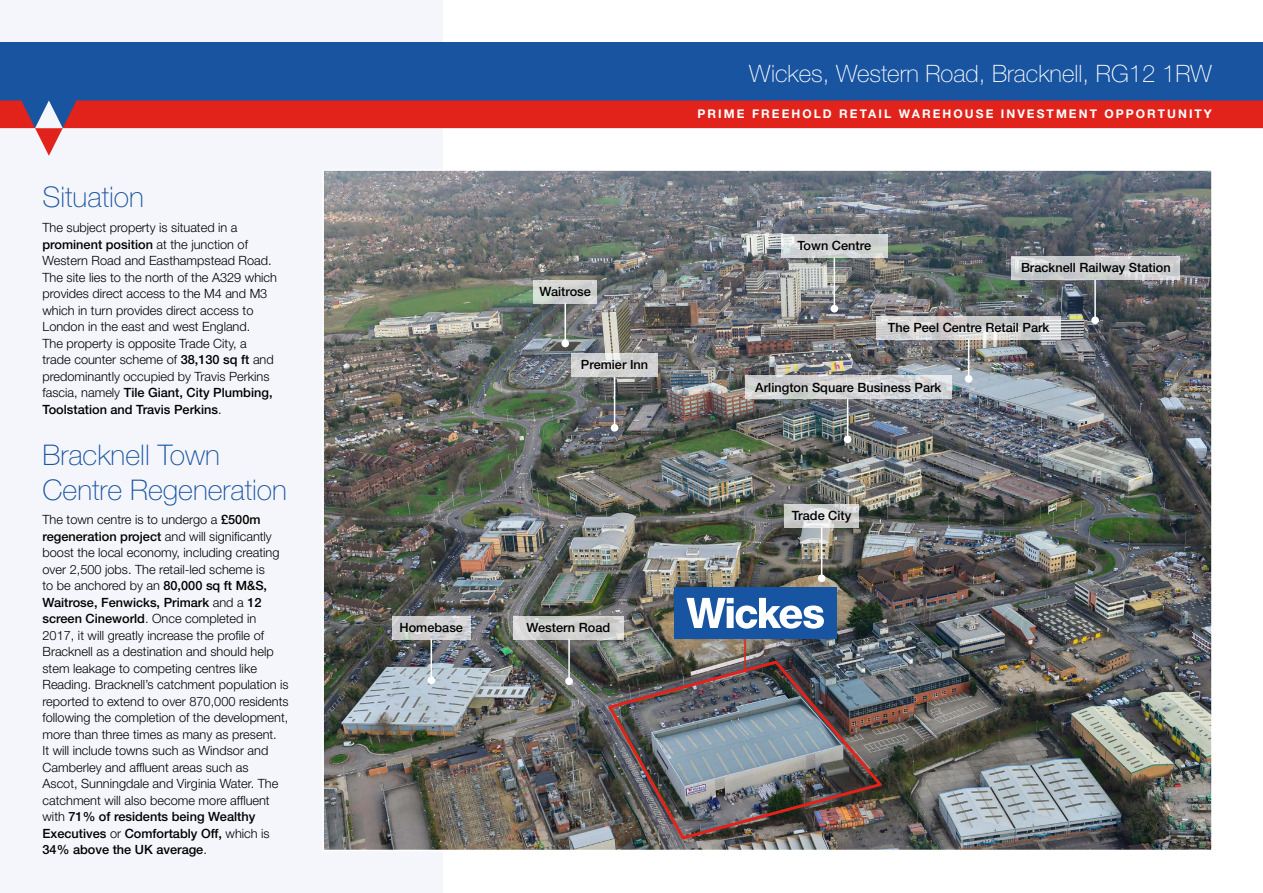
<style>
.page{position:relative;width:1263px;height:893px;background:#fff}
.page>*{position:absolute;margin:0;border:0;box-sizing:border-box;transform-origin:0 0}
.t1{font:100 28.5px/34.5px "Helvetica Neue LT Std";color:#1954a1}
.t2{font:100 24px "Helvetica Neue LT Std";color:#fff}
.t3{font:300 12.75px/16.5px "Helvetica Neue LT Std";color:#000}
.t4{font:500 12.75px "Helvetica Neue LT Std";color:#000}
.t5{font:700 12px "Helvetica Neue LT Std";letter-spacing:.17em;color:#fff}
.s1{font-weight:500}
</style>
<div class="page">
<div style="left:0;top:0;width:442px;height:893px;background:#f5f6fb"></div>
<div style="left:0;top:43px;width:1263px;height:85px;background:#1954a1"></div>
<svg style="left:0;top:100px;width:1263px;height:56px"></svg>
<img style="left:325px;top:172px;width:885px;height:676px">
<img style="left:606px;top:659px;width:280px;height:182px">
<hr style="left:744px;top:619px;width:2px;height:52px;background:#e2231b">
<svg style="left:392px;top:616px;width:78px;height:23px;background:#cecfd1"></svg>
<svg style="left:876px;top:316px;width:185px;height:24px;background:#d3d3d3"></svg>
<svg style="left:781px;top:235px;width:106px;height:23px;background:#d1d4d4"></svg>
<svg style="left:571px;top:354px;width:87px;height:23px;background:#d3d3d3"></svg>
<svg style="left:784px;top:504px;width:75px;height:23px;background:#d4d5d5"></svg>
<svg style="left:1012px;top:257px;width:168px;height:23px;background:#cccecf"></svg>
<svg style="left:745px;top:376px;width:207px;height:23px;background:#d3d4d6"></svg>
<svg style="left:513px;top:616px;width:111px;height:23px;background:#d0d1cf"></svg>
<hr style="left:430px;top:639px;width:2px;height:41px;background:#fff">
<hr style="left:968px;top:340px;width:1px;height:39px;background:#fff">
<hr style="left:833px;top:258px;width:2px;height:51px;background:#fff">
<hr style="left:614px;top:377px;width:1px;height:51px;background:#fff">
<hr style="left:821px;top:527px;width:1px;height:51px;background:#fff">
<hr style="left:1094px;top:280px;width:2px;height:40px;background:#fff">
<hr style="left:847px;top:399px;width:1px;height:40px;background:#fff">
<hr style="left:568px;top:639px;width:2px;height:42px;background:#fff">
<div style="left:427px;top:676px;width:8px;height:8px;background:#fff;border-radius:50%"></div>
<div style="left:965px;top:375px;width:7px;height:8px;background:#fff;border-radius:50%"></div>
<div style="left:830px;top:305px;width:8px;height:8px;background:#fff;border-radius:50%"></div>
<div style="left:611px;top:424px;width:7px;height:8px;background:#fff;border-radius:50%"></div>
<div style="left:818px;top:574px;width:7px;height:8px;background:#fff;border-radius:50%"></div>
<div style="left:1091px;top:316px;width:8px;height:8px;background:#fff;border-radius:50%"></div>
<div style="left:844px;top:436px;width:7px;height:7px;background:#fff;border-radius:50%"></div>
<div style="left:565px;top:677px;width:8px;height:8px;background:#fff;border-radius:50%"></div>
<svg style="left:533px;top:280px;width:64px;height:23px"></svg>
<hr style="left:564px;top:303px;width:2px;height:40px;background:#fff">
<div style="left:561px;top:340px;width:8px;height:7px;background:#fff;border-radius:50%"></div>
<div style="left:674px;top:587px;width:162px;height:52px;background:#1754a1"></div>
<svg style="left:686px;top:598px;width:138px;height:31px"></svg>
<h1 class="t1" style="left:43px;top:180px;width:103px">Situation</h1>
<p class="t3" style="left:43px;top:219px;width:236px">The subject property is situated in a <span class="s1">prominent position</span> at the junction of Western Road and Easthampstead Road.<br>The site lies to the north of the A329 which provides direct access to the M4 and M3 which in turn provides direct access to London in the east and west England.<br>The property is opposite Trade City, a trade counter scheme of <span class="s1">38,130 sq ft</span> and predominantly occupied by Travis Perkins fascia, namely <span class="s1">Tile Giant, City Plumbing, Toolstation and Travis Perkins</span>.</p>
<h1 class="t1" style="left:43px;top:438px;width:246px">Bracknell Town<br>Centre Regeneration</h1>
<p class="t3" style="left:43px;top:511px;width:248px">The town centre is to undergo a <span class="s1">£500m regeneration project</span> and will significantly boost the local economy, including creating over 2,500 jobs. The retail-led scheme is<br>to be anchored by an <span class="s1">80,000 sq ft M&amp;S, Waitrose, Fenwicks, Primark</span> and a <span class="s1">12 screen Cineworld</span>. Once completed in 2017, it will greatly increase the profile of Bracknell as a destination and should help stem leakage to competing centres like Reading. Bracknell’s catchment population is reported to extend to over 870,000 residents following the completion of the development, more than three times as many as present.<br>It will include towns such as Windsor and Camberley and affluent areas such as<br>Ascot, Sunningdale and Virginia Water. The catchment will also become more affluent with <span class="s1">71% of residents being Wealthy Executives</span> or <span class="s1">Comfortably Off,</span> which is <span class="s1">34% above the UK average</span>.</p>
<p class="t4" style="left:399px;top:619px;width:65px">Homebase</p>
<p class="t4" style="left:539px;top:283px;width:53px">Waitrose</p>
<p class="t4" style="left:581px;top:357px;width:69px">Premier Inn</p>
<p class="t4" style="left:526px;top:619px;width:85px">Western Road</p>
<h2 class="t2" style="left:749px;top:60px;width:464px">Wickes, Western Road, Bracknell, RG12 1RW</h2>
<p class="t5" style="left:697px;top:106px;width:516px">PRIME FREEHOLD RETAIL WAREHOUSE INVESTMENT OPPORTUNITY</p>
<p class="t4" style="left:797px;top:238px;width:75px">Town Centre</p>
<p class="t4" style="left:1021px;top:260px;width:151px">Bracknell Railway Station</p>
<p class="t4" style="left:888px;top:320px;width:163px">The Peel Centre Retail Park</p>
<p class="t4" style="left:755px;top:379px;width:188px">Arlington Square Business Park</p>
<p class="t4" style="left:792px;top:508px;width:61px">Trade City</p>
</div>
